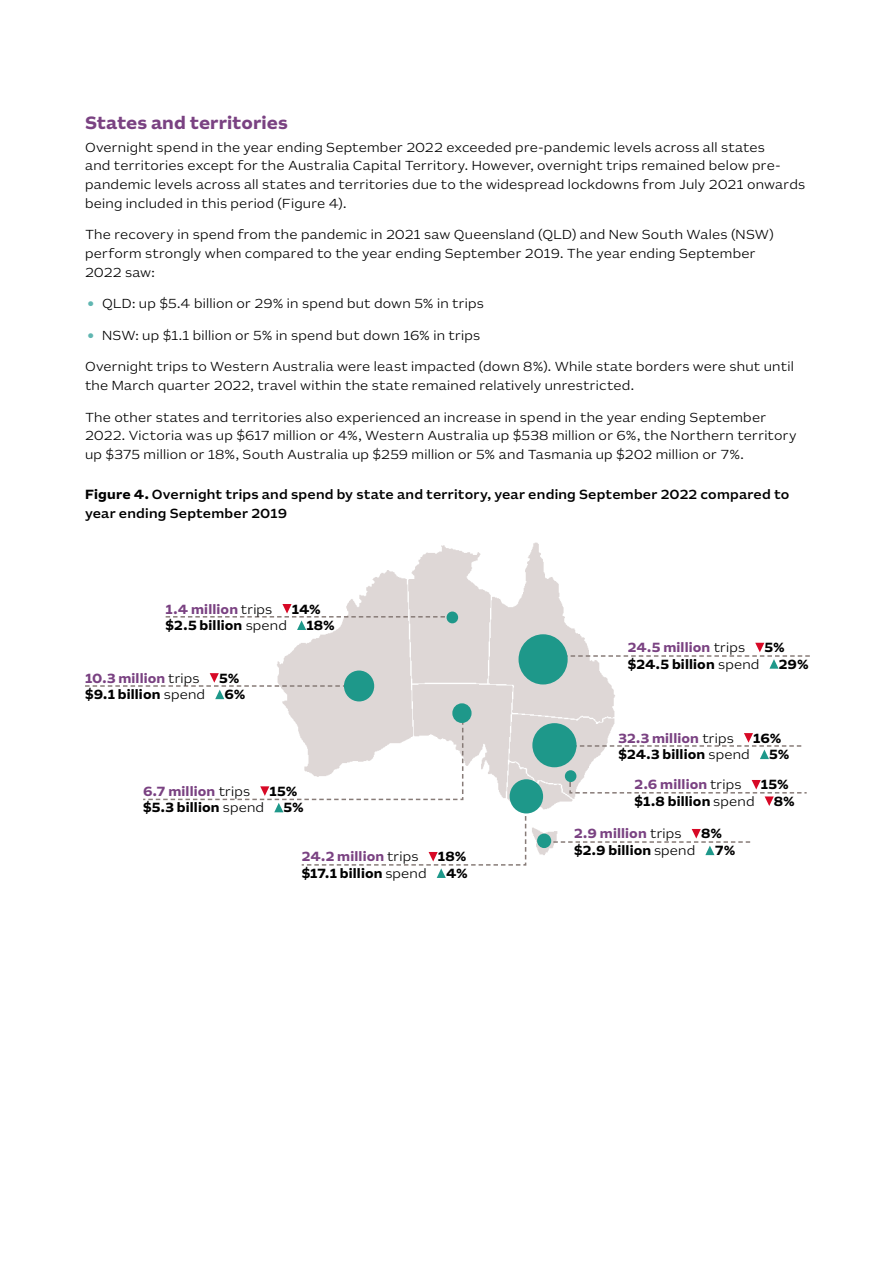
<style>
.page{position:relative;width:893px;height:1263px;background:#fff}
.page>*{position:absolute;margin:0;border:0;box-sizing:border-box;transform-origin:0 0}
._3_Subheading_1{font:700 18px "AU Sans BETA Text";letter-spacing:.005em;color:#7a4282}
._4_Body_copy{font:300 13.5px/18.8px "AU Sans BETA Text";letter-spacing:.015em;color:#000}
.t1{font:700 13.5px "AU Sans BETA Text";letter-spacing:.01em;color:#000}
.t2{font:700 13.5px "AU Sans BETA Text";letter-spacing:.01em;color:#7a4282}
._7_Chart_heading{font:500 13.5px/18.8px "AU Sans BETA Text";letter-spacing:.015em;color:#000}
._4_Body_Bullet_L1{font:300 13.5px "AU Sans BETA Text";letter-spacing:.015em;color:#000}
.s1{font-family:"Verdana";font-weight:400;color:#60b6b1}
.s2{font-weight:700}
.s3{font-weight:300;color:#000}
.s4{font-weight:300}
</style>
<div class="page">
<img style="left:277px;top:542px;width:338px;height:313px">
<svg style="left:166px;top:604px;width:286px;height:26px"></svg>
<svg style="left:85px;top:673px;width:266px;height:26px"></svg>
<svg style="left:143px;top:721px;width:384px;height:157px"></svg>
<svg style="left:563px;top:643px;width:247px;height:26px"></svg>
<svg style="left:570px;top:733px;width:231px;height:26px"></svg>
<svg style="left:569px;top:775px;width:238px;height:31px"></svg>
<svg style="left:546px;top:829px;width:204px;height:26px"></svg>
<div style="left:534px;top:724px;width:41px;height:42px;background:#1e988a;border-radius:50%"></div>
<div style="left:532px;top:723px;width:44px;height:44px;border:3px solid #1e988a;border-radius:50%"></div>
<div style="left:520px;top:636px;width:46px;height:47px;background:#1e988a;border-radius:50%"></div>
<div style="left:519px;top:634px;width:49px;height:50px;border:3px solid #1e988a;border-radius:50%"></div>
<div style="left:511px;top:780px;width:31px;height:32px;background:#1e988a;border-radius:50%"></div>
<div style="left:510px;top:779px;width:33px;height:34px;border:2px solid #1e988a;border-radius:50%"></div>
<div style="left:454px;top:705px;width:16px;height:16px;background:#1e988a;border-radius:50%"></div>
<div style="left:452px;top:703px;width:20px;height:20px;border:3px solid #1e988a;border-radius:50%"></div>
<div style="left:345px;top:672px;width:28px;height:28px;background:#1e988a;border-radius:50%"></div>
<div style="left:344px;top:670px;width:30px;height:31px;border:3px solid #1e988a;border-radius:50%"></div>
<div style="left:539px;top:835px;width:11px;height:11px;background:#1e988a;border-radius:50%"></div>
<div style="left:537px;top:833px;width:14px;height:15px;border:3px solid #1e988a;border-radius:50%"></div>
<div style="left:448px;top:613px;width:9px;height:9px;background:#1e988a;border-radius:50%"></div>
<div style="left:447px;top:611px;width:11px;height:12px;border:3px solid #1e988a;border-radius:50%"></div>
<div style="left:566px;top:772px;width:9px;height:8px;background:#1e988a;border-radius:50%"></div>
<div style="left:565px;top:770px;width:11px;height:12px;border:3px solid #1e988a;border-radius:50%"></div>
<p class="_3_Subheading_1" style="left:85px;top:114px;width:204px">States and territories</p>
<p class="_4_Body_copy" style="left:85px;top:138px;width:722px">Overnight spend in the year ending September 2022 exceeded pre-pandemic levels across all states<br>and territories except for the Australia Capital Territory. However, overnight trips remained below pre&shy;pandemic levels across all states and territories due to the widespread lockdowns from July 2021 onwards being included in this period (Figure 4).</p>
<p class="_4_Body_copy" style="left:85px;top:226px;width:690px">The recovery in spend from the pandemic in 2021 saw Queensland (QLD) and New South Wales (NSW) perform strongly when compared to the year ending September 2019. The year ending September<br>2022 saw:</p>
<p class="_4_Body_Bullet_L1" style="left:87px;top:297px;width:398px"><span class="s1">•</span> QLD: up $5.4 billion or 29% in spend but down 5% in trips</p>
<p class="_4_Body_Bullet_L1" style="left:87px;top:329px;width:395px"><span class="s1">•</span> NSW: up $1.1 billion or 5% in spend but down 16% in trips</p>
<p class="_4_Body_copy" style="left:85px;top:358px;width:710px">Overnight trips to Western Australia were least impacted (down 8%). While state borders were shut until the March quarter 2022, travel within the state remained relatively unrestricted.</p>
<p class="_4_Body_copy" style="left:85px;top:408px;width:713px">The other states and territories also experienced an increase in spend in the year ending September<br>2022. Victoria was up $617 million or 4%, Western Australia up $538 million or 6%, the Northern territory up $375 million or 18%, South Australia up $259 million or 5% and Tasmania up $202 million or 7%.</p>
<p class="_7_Chart_heading" style="left:85px;top:486px;width:706px"><span class="s2">Figure 4.</span> Overnight trips and spend by state and territory, year ending September 2022 compared to year ending September 2019</p>
<p class="t2" style="left:166px;top:602px;width:108px">1.4 million <span class="s3">trips</span></p>
<p class="t1" style="left:292px;top:602px;width:31px">14%</p>
<p class="t1" style="left:166px;top:619px;width:123px">$2.5 billion <span class="s4">spend</span></p>
<p class="t1" style="left:306px;top:619px;width:30px">18%</p>
<p class="t2" style="left:85px;top:671px;width:116px">10.3 million <span class="s3">trips</span></p>
<p class="t1" style="left:219px;top:671px;width:22px">5%</p>
<p class="t1" style="left:85px;top:688px;width:122px">$9.1 billion <span class="s4">spend</span></p>
<p class="t1" style="left:225px;top:688px;width:22px">6%</p>
<p class="t2" style="left:143px;top:785px;width:109px">6.7 million <span class="s3">trips</span></p>
<p class="t1" style="left:270px;top:785px;width:29px">15%</p>
<p class="t1" style="left:143px;top:801px;width:123px">$5.3 billion <span class="s4">spend</span></p>
<p class="t1" style="left:284px;top:801px;width:22px">5%</p>
<p class="t2" style="left:302px;top:850px;width:118px">24.2 million <span class="s3">trips</span></p>
<p class="t1" style="left:438px;top:850px;width:30px">18%</p>
<p class="t1" style="left:302px;top:867px;width:126px">$17.1 billion <span class="s4">spend</span></p>
<p class="t1" style="left:446px;top:867px;width:23px">4%</p>
<p class="t2" style="left:628px;top:641px;width:119px">24.5 million <span class="s3">trips</span></p>
<p class="t1" style="left:765px;top:641px;width:22px">5%</p>
<p class="t1" style="left:628px;top:657px;width:133px">$24.5 billion <span class="s4">spend</span></p>
<p class="t1" style="left:779px;top:657px;width:31px">29%</p>
<p class="t2" style="left:618px;top:731px;width:117px">32.3 million <span class="s3">trips</span></p>
<p class="t1" style="left:753px;top:731px;width:30px">16%</p>
<p class="t1" style="left:618px;top:748px;width:133px">$24.3 billion <span class="s4">spend</span></p>
<p class="t1" style="left:769px;top:748px;width:22px">5%</p>
<p class="t2" style="left:635px;top:778px;width:108px">2.6 million <span class="s3">trips</span></p>
<p class="t1" style="left:761px;top:778px;width:29px">15%</p>
<p class="t1" style="left:635px;top:795px;width:121px">$1.8 billion <span class="s4">spend</span></p>
<p class="t1" style="left:774px;top:795px;width:22px">8%</p>
<p class="t2" style="left:574px;top:827px;width:109px">2.9 million <span class="s3">trips</span></p>
<p class="t1" style="left:701px;top:827px;width:22px">8%</p>
<p class="t1" style="left:574px;top:844px;width:123px">$2.9 billion <span class="s4">spend</span></p>
<p class="t1" style="left:715px;top:844px;width:22px">7%</p>
</div>
